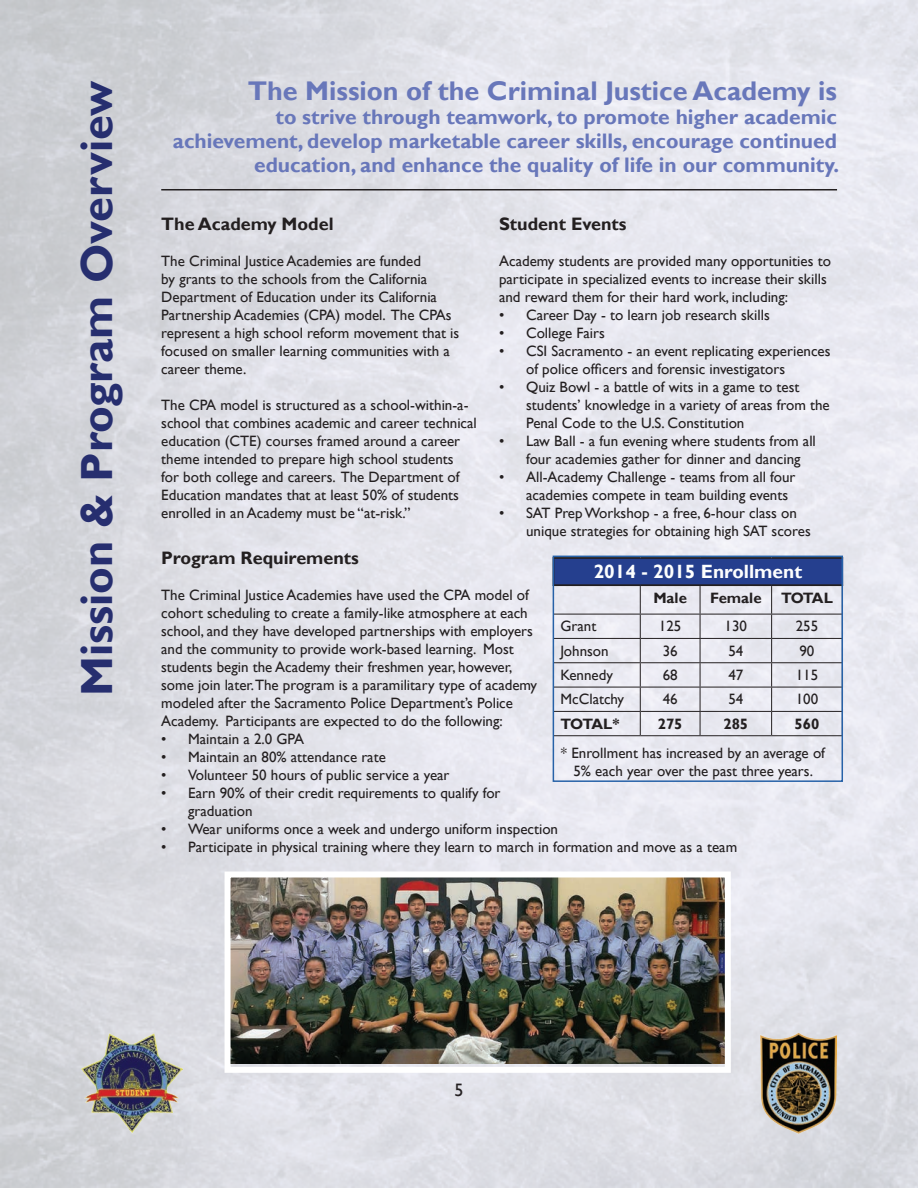
<style>
.page{position:relative;width:918px;height:1188px;background:#fff}
.page>*{position:absolute;margin:0;border:0;box-sizing:border-box;transform-origin:0 0}
.t1{font:700 45px "Gill Sans";color:#262e6f}
.t2{font:700 27px "Gill Sans";color:#6877ba}
.t3{font:700 21px/24px "Gill Sans";color:#6877ba;text-align:right}
.t4{font:700 19.2px "Gill Sans";color:#fdfefe}
.t5{font:700 18px "Gill Sans";color:#231f20}
.t6{font:18px "Gill Sans";color:#231f20}
.t7{font:15px/18px "Gill Sans";color:#231f20}
.t8{font:700 15px "Gill Sans";color:#231f20}
</style>
<div class="page">
<img style="left:0;top:0;width:918px;height:1188px">
<img style="left:81px;top:1033px;width:102px;height:101px">
<img style="left:761px;top:1033px;width:75px;height:100px">
<hr style="left:161px;top:189px;width:676px;height:1px;background:#231f20">
<div style="left:553px;top:558px;width:289px;height:27px;background:#253f8e"></div>
<hr style="left:553px;top:584px;width:87px;height:2px;background:#231f20">
<hr style="left:640px;top:584px;width:60px;height:2px;background:#231f20">
<hr style="left:700px;top:584px;width:72px;height:2px;background:#231f20">
<hr style="left:772px;top:584px;width:71px;height:2px;background:#231f20">
<hr style="left:553px;top:614px;width:87px;height:1px;background:#231f20">
<hr style="left:640px;top:614px;width:60px;height:1px;background:#231f20">
<hr style="left:700px;top:614px;width:72px;height:1px;background:#231f20">
<hr style="left:772px;top:614px;width:71px;height:1px;background:#231f20">
<hr style="left:553px;top:638px;width:87px;height:1px;background:#231f20">
<hr style="left:640px;top:638px;width:60px;height:1px;background:#231f20">
<hr style="left:700px;top:638px;width:72px;height:1px;background:#231f20">
<hr style="left:772px;top:638px;width:71px;height:1px;background:#231f20">
<hr style="left:553px;top:662px;width:87px;height:1px;background:#231f20">
<hr style="left:640px;top:662px;width:60px;height:1px;background:#231f20">
<hr style="left:700px;top:662px;width:72px;height:1px;background:#231f20">
<hr style="left:772px;top:662px;width:71px;height:1px;background:#231f20">
<hr style="left:553px;top:687px;width:87px;height:1px;background:#231f20">
<hr style="left:640px;top:687px;width:60px;height:1px;background:#231f20">
<hr style="left:700px;top:687px;width:72px;height:1px;background:#231f20">
<hr style="left:772px;top:687px;width:71px;height:1px;background:#231f20">
<hr style="left:553px;top:711px;width:87px;height:1px;background:#231f20">
<hr style="left:640px;top:711px;width:60px;height:1px;background:#231f20">
<svg style="left:640px;top:586px;width:1px;height:149px"></svg>
<hr style="left:700px;top:711px;width:72px;height:1px;background:#231f20">
<svg style="left:700px;top:586px;width:1px;height:149px"></svg>
<hr style="left:772px;top:711px;width:71px;height:1px;background:#231f20">
<svg style="left:771px;top:586px;width:1px;height:149px"></svg>
<hr style="left:553px;top:735px;width:87px;height:1px;background:#231f20">
<hr style="left:640px;top:735px;width:60px;height:1px;background:#231f20">
<hr style="left:700px;top:735px;width:72px;height:1px;background:#231f20">
<hr style="left:772px;top:735px;width:71px;height:1px;background:#231f20">
<img style="left:232px;top:879px;width:492px;height:185px">
<div style="left:225px;top:872px;width:506px;height:201px;border:6px solid #fff"></div>
<div style="left:553px;top:556px;width:290px;height:226px;border:2px solid #2762a8"></div>
<h1 class="t1" style="left:70px;top:696px;width:617px;rotate:-90deg">Mission &amp; Program Overview</h1>
<h2 class="t2" style="left:248px;top:74px;width:591px">The Mission of the Criminal Justice Academy is</h2>
<h3 class="t3" style="left:173px;top:105px;width:668px">to strive through teamwork, to promote higher academic achievement, develop marketable career skills, encourage continued education, and enhance the quality of life in our community.</h3>
<p class="t5" style="left:161px;top:213px;width:174px">The Academy Model</p>
<p class="t7" style="left:161px;top:252px;width:300px">The Criminal Justice Academies are funded<br>by grants to the schools from the California Department of Education under its California Partnership Academies (CPA) model. The CPAs represent a high school reform movement that is focused on smaller learning communities with a career theme.</p>
<p class="t7" style="left:161px;top:396px;width:317px">The CPA model is structured as a school-within-a&shy;school that combines academic and career technical education (CTE) courses framed around a career theme intended to prepare high school students<br>for both college and careers. The Department of Education mandates that at least 50% of students enrolled in an Academy must be “at-risk.”</p>
<p class="t5" style="left:499px;top:213px;width:129px">Student Events</p>
<p class="t7" style="left:499px;top:252px;width:333px">Academy students are provided many opportunities to participate in specialized events to increase their skills and reward them for their hard work, including:</p>
<p class="t7" style="left:499px;top:306px;width:272px">• Career Day - to learn job research skills</p>
<p class="t7" style="left:499px;top:324px;width:107px">• College Fairs</p>
<p class="t7" style="left:526px;top:342px;width:306px;text-indent:-27px">• CSI Sacramento - an event replicating experiences of police officers and forensic investigators</p>
<p class="t7" style="left:526px;top:378px;width:305px;text-indent:-27px">• Quiz Bowl - a battle of wits in a game to test students’ knowledge in a variety of areas from the<br>Penal Code to the U.S. Constitution</p>
<p class="t7" style="left:526px;top:432px;width:291px;text-indent:-27px">• Law Ball - a fun evening where students from all four academies gather for dinner and dancing</p>
<p class="t7" style="left:526px;top:468px;width:271px;text-indent:-27px">• All-Academy Challenge - teams from all four academies compete in team building events</p>
<p class="t7" style="left:526px;top:504px;width:286px;text-indent:-27px">• SAT Prep Workshop - a free, 6-hour class on unique strategies for obtaining high SAT scores</p>
<p class="t5" style="left:161px;top:548px;width:199px">Program Requirements</p>
<p class="t7" style="left:161px;top:587px;width:378px">The Criminal Justice Academies have used the CPA model of cohort scheduling to create a family-like atmosphere at each school, and they have developed partnerships with employers and the community to provide work-based learning. Most students begin the Academy their freshmen year, however, some join later.The program is a paramilitary type of academy modeled after the Sacramento Police Department’s Police Academy. Participants are expected to do the following:</p>
<p class="t7" style="left:161px;top:731px;width:144px">• Maintain a 2.0 GPA</p>
<p class="t7" style="left:161px;top:749px;width:226px">• Maintain an 80% attendance rate</p>
<p class="t7" style="left:161px;top:767px;width:290px">• Volunteer 50 hours of public service a year</p>
<p class="t7" style="left:188px;top:785px;width:314px;text-indent:-27px">• Earn 90% of their credit requirements to qualify for graduation</p>
<p class="t7" style="left:161px;top:821px;width:398px">• Wear uniforms once a week and undergo uniform inspection</p>
<p class="t7" style="left:161px;top:839px;width:578px">• Participate in physical training where they learn to march in formation and move as a team</p>
<p class="t4" style="left:594px;top:560px;width:210px">2014 - 2015 Enrollment</p>
<p class="t8" style="left:653px;top:589px;width:35px">Male</p>
<p class="t8" style="left:710px;top:589px;width:53px">Female</p>
<p class="t8" style="left:781px;top:589px;width:53px">TOTAL</p>
<p class="t7" style="left:560px;top:618px;width:37px">Grant</p>
<p class="t7" style="left:659px;top:618px;width:24px">125</p>
<p class="t7" style="left:725px;top:618px;width:24px">130</p>
<p class="t7" style="left:796px;top:618px;width:24px">255</p>
<p class="t7" style="left:560px;top:642px;width:50px">Johnson</p>
<p class="t7" style="left:663px;top:642px;width:16px">36</p>
<p class="t7" style="left:728px;top:642px;width:16px">54</p>
<p class="t7" style="left:799px;top:642px;width:16px">90</p>
<p class="t7" style="left:560px;top:666px;width:54px">Kennedy</p>
<p class="t7" style="left:663px;top:666px;width:16px">68</p>
<p class="t7" style="left:728px;top:666px;width:16px">47</p>
<p class="t7" style="left:796px;top:666px;width:24px">115</p>
<p class="t7" style="left:560px;top:691px;width:65px">McClatchy</p>
<p class="t7" style="left:663px;top:691px;width:16px">46</p>
<p class="t7" style="left:728px;top:691px;width:16px">54</p>
<p class="t7" style="left:796px;top:691px;width:24px">100</p>
<p class="t8" style="left:560px;top:715px;width:60px">TOTAL*</p>
<p class="t8" style="left:658px;top:715px;width:26px">275</p>
<p class="t8" style="left:723px;top:715px;width:26px">285</p>
<p class="t8" style="left:795px;top:715px;width:26px">560</p>
<p class="t7" style="left:561px;top:744px;width:266px;text-align:center">* Enrollment has increased by an average of<br>5% each year over the past three years.</p>
<p class="t6" style="left:454px;top:1080px;width:10px">5</p>
</div>
